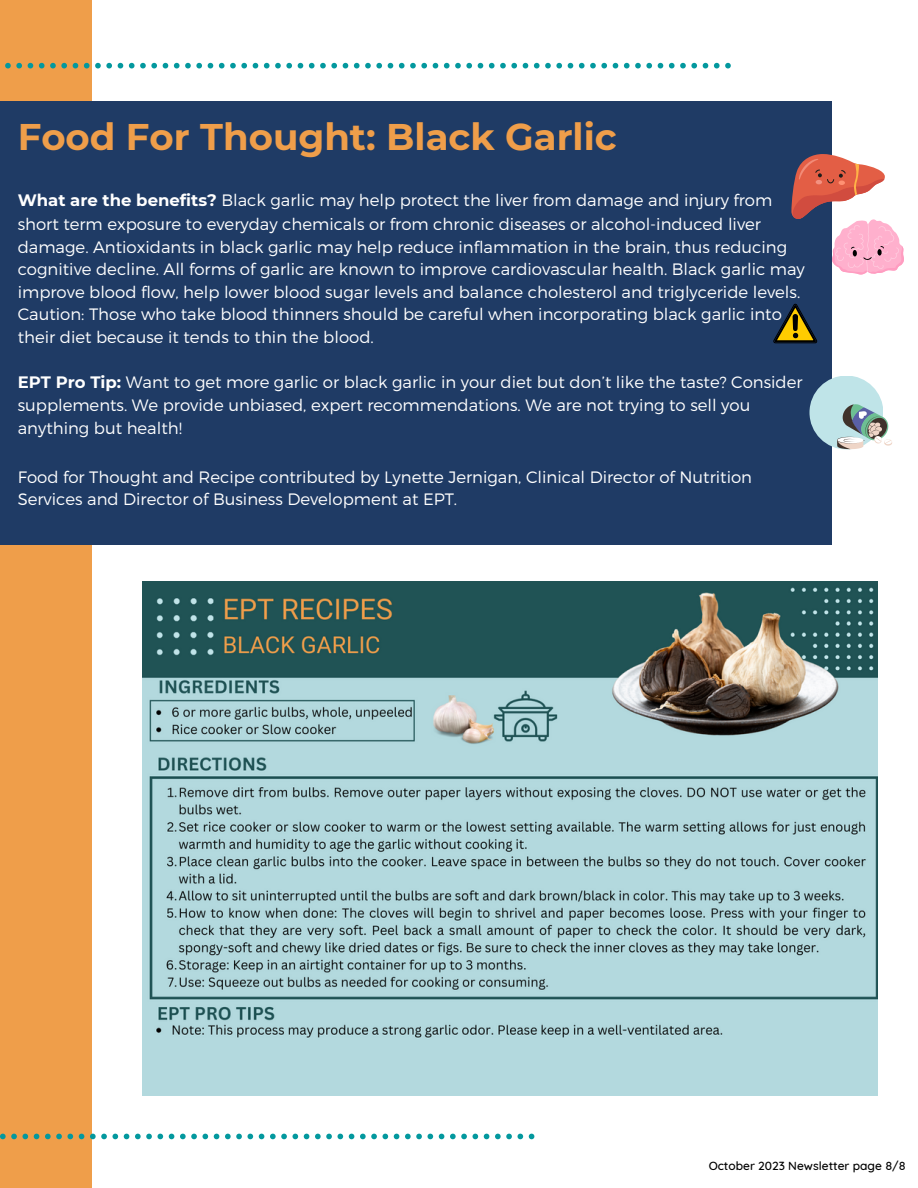
<style>
.page{position:relative;width:918px;height:1188px;background:#fff}
.page>*{position:absolute;margin:0;border:0;box-sizing:border-box;transform-origin:0 0}
.t1{font:700 37.05px "Montserrat";color:#ef9e4a}
.t2{font:300 16.5px/22.6px "Montserrat";color:#fff}
.t3{font:500 12px "Quicksand";color:#000}
.s1{font-weight:700}
</style>
<div class="page">
<div style="left:0;top:0;width:91px;height:1188px;background:#ef9e4a"></div>
<svg style="left:5px;top:63px;width:726px;height:5px"></svg>
<svg style="left:0;top:1134px;width:534px;height:5px"></svg>
<div style="left:0;top:102px;width:832px;height:443px;background:#1f3b65"></div>
<svg style="left:791px;top:154px;width:113px;height:121px"></svg>
<svg style="left:773px;top:304px;width:44px;height:39px"></svg>
<div style="left:809px;top:376px;width:74px;height:73px;background:#bfe4e8;border-radius:50%"></div>
<svg style="left:837px;top:404px;width:55px;height:45px"></svg>
<img style="left:143px;top:582px;width:734px;height:514px">
<p class="t1" style="left:18px;top:114px;width:601px">Food For Thought: Black Garlic</p>
<p class="t2" style="left:18px;top:188px;width:789px"><span class="s1">What are the benefits?</span> Black garlic may help protect the liver from damage and injury from short term exposure to everyday chemicals or from chronic diseases or alcohol-induced liver damage. Antioxidants in black garlic may help reduce inflammation in the brain, thus reducing cognitive decline. All forms of garlic are known to improve cardiovascular health. Black garlic may improve blood flow, help lower blood sugar levels and balance cholesterol and triglyceride levels.<br>Caution: Those who take blood thinners should be careful when incorporating black garlic into their diet because it tends to thin the blood.</p>
<p class="t2" style="left:18px;top:369px;width:786px;line-height:23.1px"><span class="s1">EPT Pro Tip:</span> Want to get more garlic or black garlic in your diet but don’t like the taste? Consider supplements. We provide unbiased, expert recommendations. We are not trying to sell you anything but health!</p>
<p class="t2" style="left:18px;top:465px;width:736px">Food for Thought and Recipe contributed by Lynette Jernigan, Clinical Director of Nutrition<br>Services and Director of Business Development at EPT.</p>
<p class="t3" style="left:709px;top:1158px;width:199px">October 2023 Newsletter page 8/8</p>
</div>
